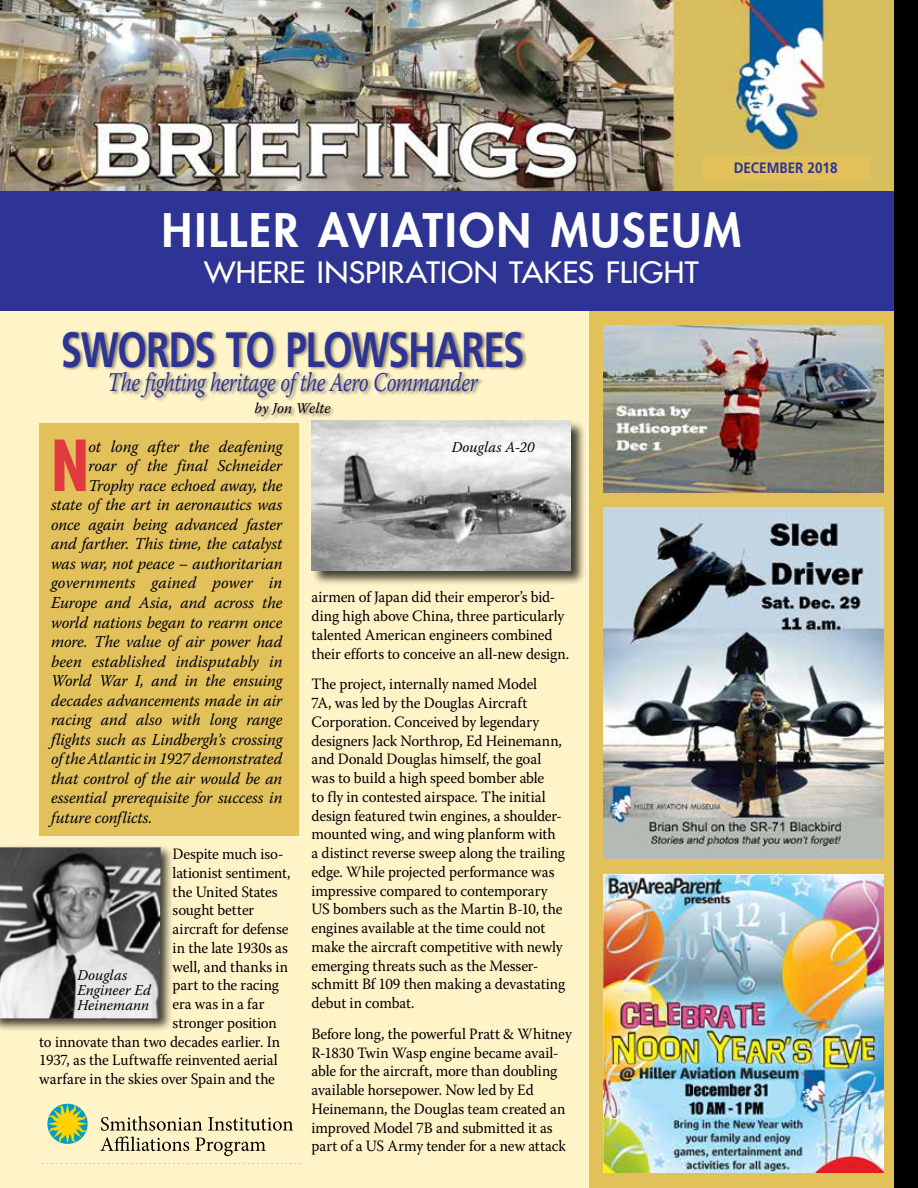
<style>
.page{position:relative;width:918px;height:1188px;background:#fff3c8}
.page>*{position:absolute;margin:0;border:0;box-sizing:border-box;transform-origin:0 0}
.t1{font:700 condensed 68.25px "Futura";color:#e03a3e}
.t2{font:700 49.5px "Frutiger";letter-spacing:-.03em;color:#2d3494;scale:.77 1}
.t3{font:800 45px "Futura";letter-spacing:.05em;color:#fff}
.t4{font:28.65px "Futura";letter-spacing:.01em;color:#fff;scale:1.07 1}
.t5{font:italic 27px "Warnock Pro";letter-spacing:-.025em;color:#2d3494;scale:.77 1}
.t6{font:italic 16.5px "Warnock Pro";letter-spacing:-.005em;color:#000}
.t7{font:15.75px/18.8px "Warnock Pro";letter-spacing:-.005em;color:#000;scale:.95 1}
.t8{font:italic 15px/15px "Warnock Pro";letter-spacing:.005em;color:#000}
.t9{font:700 15px "Frutiger";color:#2d3494;scale:.9 1}
</style>
<div class="page">
<div style="left:39px;top:423px;width:259px;height:412px;background:#e2c05a"></div>
<img style="left:0;top:0;width:894px;height:191px">
<div style="left:589px;top:310px;width:309px;height:878px;background:#e2c05a"></div>
<img style="left:603px;top:874px;width:280px;height:299px">
<svg style="left:42px;top:1103px;width:259px;height:61px"></svg>
<img style="left:603px;top:507px;width:280px;height:351px">
<div style="left:62px;top:330px;width:465px;height:91px;background:#000;opacity:.44"></div>
<div style="left:311px;top:420px;width:275px;height:166px;background:#000;opacity:.75"></div>
<img style="left:312px;top:421px;width:258px;height:150px">
<div style="left:0;top:845px;width:174px;height:187px;background:#000;opacity:.75"></div>
<img style="left:0;top:847px;width:161px;height:171px">
<div style="left:0;top:191px;width:918px;height:119px;background:#2d3494"></div>
<div style="left:894px;top:0;width:24px;height:1188px;background:#000"></div>
<img style="left:604px;top:325px;width:279px;height:167px">
<div style="left:702px;top:157px;width:167px;height:23px;background:#e2c05a"></div>
<p class="t9" style="left:734px;top:159px;width:117px">DECEMBER 2018</p>
<h3 class="t3" style="left:162px;top:200px;width:581px">HILLER AVIATION MUSEUM</h3>
<h3 class="t4" style="left:204px;top:254px;width:464px">WHERE INSPIRATION TAKES FLIGHT</h3>
<h2 class="t2" style="left:61px;top:320px;width:604px">SWORDS TO PLOWSHARES</h2>
<h3 class="t5" style="left:108px;top:366px;width:482px">The fighting heritage of the Aero Commander</h3>
<p class="t8" style="left:254px;top:400px;width:78px">by Jon Welte</p>
<p class="t8" style="left:452px;top:439px;width:84px">Douglas A-20</p>
<h1 class="t1" style="left:51px;top:422px;width:39px">N</h1>
<p class="t6" style="left:88px;top:437px;width:196px">ot long after the deafening</p>
<p class="t6" style="left:88px;top:456px;width:196px">roar of the final Schneider</p>
<p class="t6" style="left:88px;top:476px;width:196px">Trophy race echoed away, the</p>
<p class="t6" style="left:51px;top:495px;width:233px">state of the art in aeronautics was</p>
<p class="t6" style="left:51px;top:515px;width:233px">once again being advanced faster</p>
<p class="t6" style="left:51px;top:534px;width:233px">and farther. This time, the catalyst</p>
<p class="t6" style="left:51px;top:554px;width:233px">was war, not peace – authoritarian</p>
<p class="t6" style="left:51px;top:573px;width:233px">governments gained power in</p>
<p class="t6" style="left:51px;top:593px;width:233px">Europe and Asia, and across the</p>
<p class="t6" style="left:51px;top:612px;width:233px">world nations began to rearm once</p>
<p class="t6" style="left:51px;top:632px;width:233px">more. The value of air power had</p>
<p class="t6" style="left:51px;top:651px;width:233px">been established indisputably in</p>
<p class="t6" style="left:51px;top:671px;width:233px">World War I, and in the ensuing</p>
<p class="t6" style="left:51px;top:690px;width:233px">decades advancements made in air</p>
<p class="t6" style="left:51px;top:710px;width:233px">racing and also with long range</p>
<p class="t6" style="left:51px;top:729px;width:233px">flights such as Lindbergh’s crossing</p>
<p class="t6" style="left:51px;top:749px;width:233px">of the Atlantic in 1927 demonstrated</p>
<p class="t6" style="left:51px;top:768px;width:233px">that control of the air would be an</p>
<p class="t6" style="left:51px;top:788px;width:233px">essential prerequisite for success in</p>
<p class="t6" style="left:51px;top:807px;width:103px">future conflicts.</p>
<p class="t7" style="left:173px;top:844px;width:118px">Despite much iso-</p>
<p class="t7" style="left:173px;top:863px;width:126px">lationist sentiment,</p>
<p class="t7" style="left:173px;top:882px;width:112px">the United States</p>
<p class="t7" style="left:173px;top:901px;width:87px">sought better</p>
<p class="t7" style="left:173px;top:919px;width:124px">aircraft for defense</p>
<p class="t7" style="left:173px;top:938px;width:123px">in the late 1930s as</p>
<p class="t7" style="left:173px;top:957px;width:123px">well, and thanks in</p>
<p class="t7" style="left:173px;top:976px;width:114px">part to the racing</p>
<p class="t7" style="left:173px;top:994px;width:98px">era was in a far</p>
<p class="t7" style="left:173px;top:1013px;width:111px">stronger position</p>
<p class="t7" style="left:39px;top:1032px;width:255px">to innovate than two decades earlier. In</p>
<p class="t7" style="left:39px;top:1051px;width:253px">1937, as the Luftwaffe reinvented aerial</p>
<p class="t7" style="left:39px;top:1069px;width:250px">warfare in the skies over Spain and the</p>
<p class="t7" style="left:312px;top:588px;width:273px">airmen of Japan did their emperor’s bid&shy;ding high above China, three particularly talented American engineers combined their efforts to conceive an all-new design.</p>
<p class="t7" style="left:312px;top:675px;width:269px">The project, internally named Model<br>7A, was led by the Douglas Aircraft Corporation. Conceived by legendary designers Jack Northrop, Ed Heinemann, and Donald Douglas himself, the goal was to build a high speed bomber able<br>to fly in contested airspace. The initial design featured twin engines, a shoulder&shy;mounted wing, and wing planform with a distinct reverse sweep along the trailing edge. While projected performance was impressive compared to contemporary US bombers such as the Martin B-10, the engines available at the time could not make the aircraft competitive with newly emerging threats such as the Messer&shy;schmitt Bf 109 then making a devastating debut in combat.</p>
<p class="t7" style="left:312px;top:1024px;width:276px">Before long, the powerful Pratt &amp; Whitney R-1830 Twin Wasp engine became avail&shy;able for the aircraft, more than doubling available horsepower. Now led by Ed Heinemann, the Douglas team created an improved Model 7B and submitted it as part of a US Army tender for a new attack</p>
<p class="t8" style="left:77px;top:967px;width:75px">Douglas<br>Engineer Ed<br>Heinemann</p>
</div>
